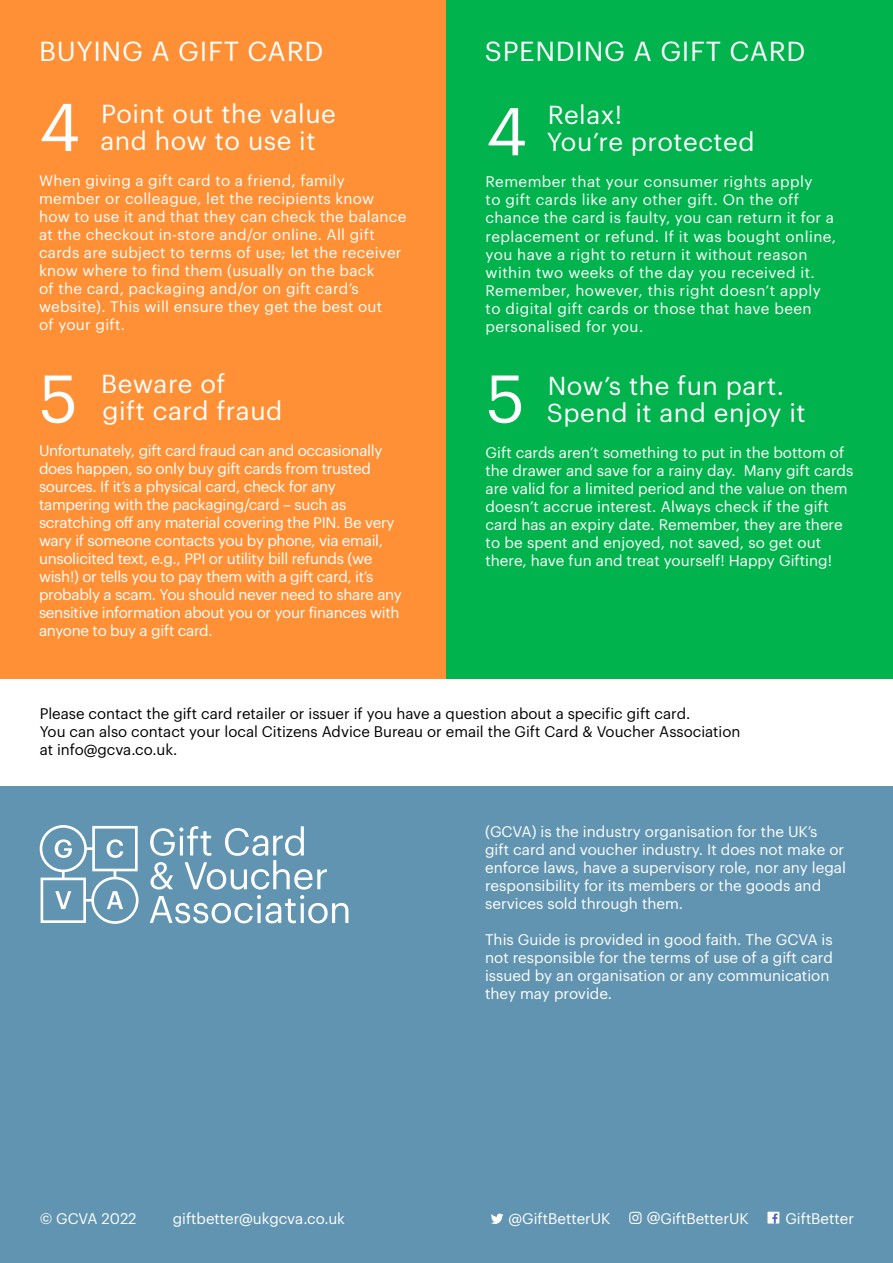
<style>
.page{position:relative;width:893px;height:1263px;background:#fff}
.page>*{position:absolute;margin:0;border:0;box-sizing:border-box;transform-origin:0 0}
.t1{font:66px "Graphik";color:#fff}
.t2{font:27px "Graphik";letter-spacing:.025em;color:#fff}
.t3{font:25.5px/27px "Graphik";letter-spacing:.02em;color:#fff}
.t4{font:15px/18px "Graphik";color:#fff}
.t5{font:15px/18px "Graphik";letter-spacing:-.02em;color:#fff}
.t6{font:15px/18px "Graphik";letter-spacing:.02em;color:#fff}
.t7{font:15px/18px "Graphik";letter-spacing:.03em;color:#fff}
.t8{font:15px/18px "Graphik";color:#000}
</style>
<div class="page">
<div style="left:0;top:787px;width:893px;height:476px;background:#6194b0"></div>
<svg style="left:491px;top:1213px;width:12px;height:11px"></svg>
<div style="left:767px;top:1212px;width:12px;height:11px;background:#fff"></div>
<svg style="left:772px;top:1213px;width:5px;height:10px"></svg>
<svg style="left:629px;top:1212px;width:12px;height:12px"></svg>
<div style="left:0;top:0;width:446px;height:678px;background:#ff9036"></div>
<div style="left:446px;top:0;width:447px;height:678px;background:#00b34c"></div>
<svg style="left:150px;top:826px;width:177px;height:63px"></svg>
<svg style="left:150px;top:895px;width:198px;height:28px"></svg>
<svg style="left:40px;top:825px;width:99px;height:99px"></svg>
<p class="t2" style="left:39px;top:31px;width:286px">BUYING A GIFT CARD</p>
<p class="t2" style="left:485px;top:31px;width:322px">SPENDING A GIFT CARD</p>
<p class="t3" style="left:100px;top:99px;width:237px">Point out the value and how to use it</p>
<p class="t6" style="left:39px;top:171px;width:369px">When giving a gift card to a friend, family member or colleague, let the recipients know how to use it and that they can check the balance at the checkout in-store and/or online. All gift cards are subject to terms of use; let the receiver know where to find them (usually on the back<br>of the card, packaging and/or on gift card’s website). This will ensure they get the best out<br>of your gift.</p>
<p class="t1" style="left:39px;top:78px;width:43px">4</p>
<p class="t1" style="left:486px;top:82px;width:43px">4</p>
<p class="t3" style="left:547px;top:100px;width:209px">Relax!<br>You’re protected</p>
<p class="t7" style="left:485px;top:172px;width:352px">Remember that your consumer rights apply<br>to gift cards like any other gift. On the off chance the card is faulty, you can return it for a replacement or refund. If it was bought online, you have a right to return it without reason within two weeks of the day you received it.<br>Remember, however, this right doesn’t apply to digital gift cards or those that have been personalised for you.</p>
<p class="t3" style="left:101px;top:369px;width:183px">Beware of<br>gift card fraud</p>
<p class="t5" style="left:39px;top:441px;width:364px">Unfortunately, gift card fraud can and occasionally does happen, so only buy gift cards from trusted sources. If it’s a physical card, check for any tampering with the packaging/card – such as scratching off any material covering the PIN. Be very wary if someone contacts you by phone, via email, unsolicited text, e.g., PPI or utility bill refunds (we wish!) or tells you to pay them with a gift card, it’s probably a scam. You should never need to share any sensitive information about you or your finances with anyone to buy a gift card.</p>
<p class="t3" style="left:547px;top:370px;width:260px">Now’s the fun part.<br>Spend it and enjoy it</p>
<p class="t4" style="left:485px;top:442px;width:369px">Gift cards aren’t something to put in the bottom of the drawer and save for a rainy day. Many gift cards are valid for a limited period and the value on them doesn’t accrue interest. Always check if the gift card has an expiry date. Remember, they are there to be spent and enjoyed, not saved, so get out there, have fun and treat yourself! Happy Gifting!</p>
<p class="t1" style="left:39px;top:349px;width:41px">5</p>
<p class="t1" style="left:486px;top:349px;width:41px">5</p>
<p class="t8" style="left:40px;top:703px;width:702px">Please contact the gift card retailer or issuer if you have a question about a specific gift card.<br>You can also contact your local Citizens Advice Bureau or email the Gift Card &amp; Voucher Association at info@gcva.co.uk.</p>
<p class="t4" style="left:485px;top:822px;width:362px">(GCVA) is the industry organisation for the UK’s<br>gift card and voucher industry. It does not make or enforce laws, have a supervisory role, nor any legal responsibility for its members or the goods and services sold through them.</p>
<p class="t4" style="left:485px;top:930px;width:349px">This Guide is provided in good faith. The GCVA is not responsible for the terms of use of a gift card issued by an organisation or any communication they may provide.</p>
<p class="t4" style="left:40px;top:1208px;width:98px">© GCVA 2022</p>
<p class="t4" style="left:173px;top:1208px;width:174px">giftbetter@ukgcva.co.uk</p>
<p class="t4" style="left:508px;top:1208px;width:103px">@GiftBetterUK</p>
<p class="t4" style="left:647px;top:1208px;width:103px">@GiftBetterUK</p>
<p class="t4" style="left:785px;top:1208px;width:70px">GiftBetter</p>
</div>
